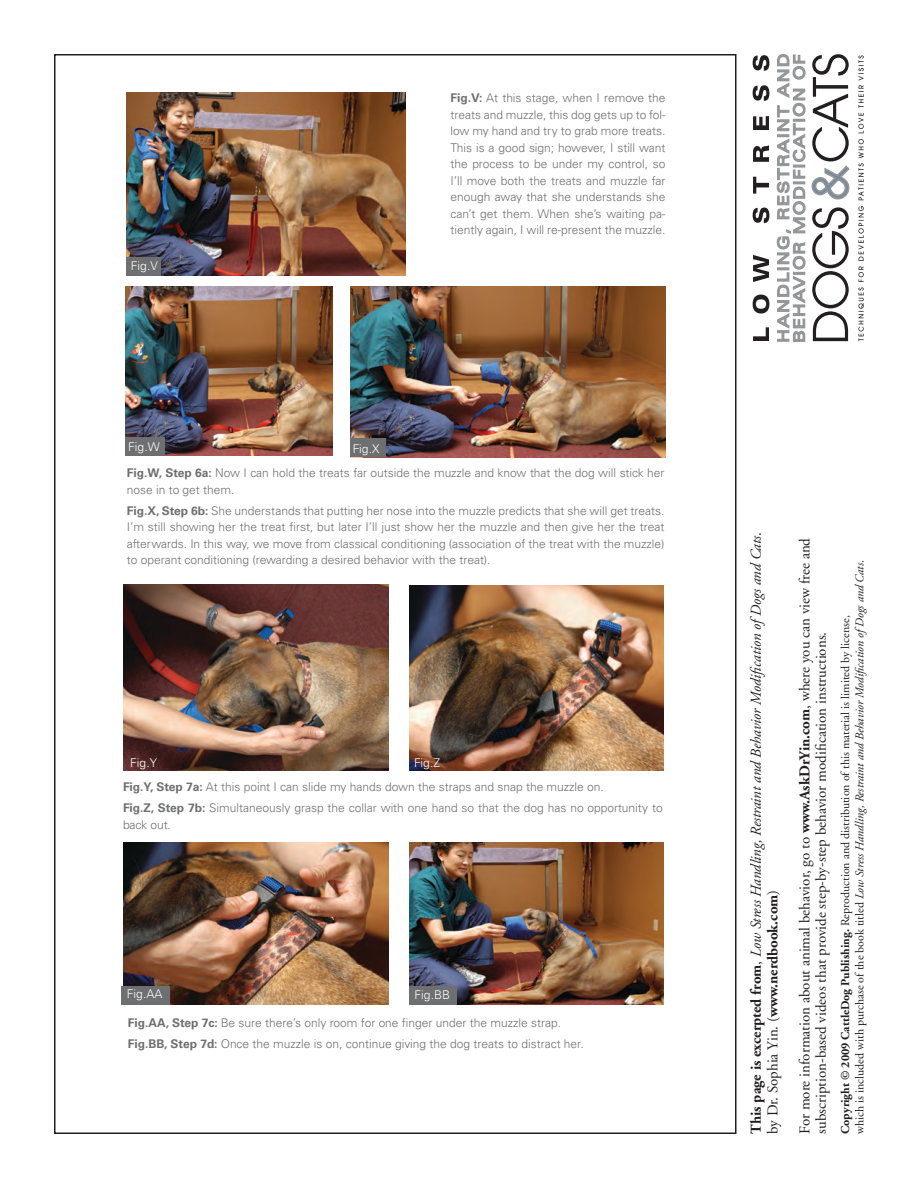
<style>
.page{position:relative;width:918px;height:1188px;background:#fff}
.page>*{position:absolute;margin:0;border:0;box-sizing:border-box;transform-origin:0 0}
.t1{font:15px/16.5px "Adobe Garamond";color:#231f20}
.t2{font:italic 15px/16.5px "Adobe Garamond";color:#231f20}
.CaptionR1{font:300 12px/16.5px "Univers";color:#6d6f71;text-align:justify}
.BT_R1noindent{font:12px/14.4px "Adobe Garamond";color:#231f20}
.CaptionR1-2{font:300 12px "Univers";color:#fff}
.s1{font-weight:700}
.s2{font-weight:700;font-style:normal}
.s3{font-style:normal}
.s4{font-style:italic}
</style>
<div class="page">
<img style="left:127px;top:93px;width:279px;height:183px">
<div style="left:127px;top:257px;width:34px;height:19px;background:#6d6f71"></div>
<img style="left:350px;top:286px;width:315px;height:171px">
<div style="left:350px;top:438px;width:35px;height:19px;background:#6d6f71"></div>
<img style="left:125px;top:286px;width:208px;height:170px">
<div style="left:125px;top:437px;width:40px;height:19px;background:#6d6f71"></div>
<svg style="left:753px;top:55px;width:16px;height:286px"></svg>
<svg style="left:776px;top:54px;width:74px;height:288px"></svg>
<svg style="left:858px;top:55px;width:6px;height:286px"></svg>
<img style="left:123px;top:584px;width:265px;height:187px">
<img style="left:410px;top:585px;width:253px;height:186px">
<img style="left:123px;top:843px;width:265px;height:162px">
<img style="left:410px;top:843px;width:253px;height:162px">
<div style="left:410px;top:986px;width:47px;height:19px;background:#6d6f71"></div>
<div style="left:122px;top:986px;width:48px;height:19px;background:#6d6f71"></div>
<p class="CaptionR1-2" style="left:131px;top:259px;width:28px">Fig.V</p>
<p class="CaptionR1" style="left:450px;top:90px;width:217px"><span class="s1">Fig.V:</span> At this stage, when I remove the treats and muzzle, this dog gets up to fol&shy;low my hand and try to grab more treats.<br>This is a good sign; however, I still want the process to be under my control, so I’ll move both the treats and muzzle far enough away that she understands she can’t get them. When she’s waiting pa&shy;tiently again, I will re-present the muzzle.</p>
<p class="CaptionR1-2" style="left:128px;top:440px;width:33px">Fig.W</p>
<p class="CaptionR1-2" style="left:353px;top:441px;width:28px">Fig.X</p>
<p class="CaptionR1" style="left:127px;top:465px;width:539px"><span class="s1">Fig.W, Step 6a:</span> Now I can hold the treats far outside the muzzle and know that the dog will stick her nose in to get them.</p>
<p class="CaptionR1" style="left:127px;top:502px;width:539px"><span class="s1">Fig.X, Step 6b:</span> She understands that putting her nose into the muzzle predicts that she will get treats.<br>I’m still showing her the treat first, but later I’ll just show her the muzzle and then give her the treat afterwards. In this way, we move from classical conditioning (association of the treat with the muzzle) to operant conditioning (rewarding a desired behavior with the treat).</p>
<p class="CaptionR1-2" style="left:130px;top:756px;width:28px">Fig.Y</p>
<p class="CaptionR1-2" style="left:414px;top:755px;width:28px">Fig.Z</p>
<p class="CaptionR1" style="left:123px;top:779px;width:482px"><span class="s1">Fig.Y, Step 7a:</span> At this point I can slide my hands down the straps and snap the muzzle on.</p>
<p class="CaptionR1" style="left:123px;top:800px;width:541px"><span class="s1">Fig.Z, Step 7b:</span> Simultaneously grasp the collar with one hand so that the dog has no opportunity to back out.</p>
<p class="CaptionR1-2" style="left:127px;top:986px;width:37px">Fig.AA</p>
<p class="CaptionR1-2" style="left:414px;top:988px;width:37px">Fig.BB</p>
<p class="CaptionR1" style="left:128px;top:1014px;width:435px"><span class="s1">Fig.AA, Step 7c:</span> Be sure there’s only room for one finger under the muzzle strap.</p>
<p class="CaptionR1" style="left:128px;top:1035px;width:457px"><span class="s1">Fig.BB, Step 7d:</span> Once the muzzle is on, continue giving the dog treats to distract her.</p>
<p class="t2" style="left:748px;top:1134px;width:603px;rotate:-90deg"><span class="s2">This page is excerpted from</span><span class="s3">,</span> Low Stress Handling, Restraint and Behavior Modification ofDogs and Cats<span class="s3">. by Dr. Sophia Yin. (</span><span class="s2">www.nerdbook.com</span><span class="s3">)</span></p>
<p class="t1" style="left:797px;top:1134px;width:598px;rotate:-90deg">For more information about animal behavior, go to <span class="s1">www.AskDrYin.com</span>, where you can view free and subscription-based videos that provide step-by-step behavior modification instructions.</p>
<p class="BT_R1noindent" style="left:838px;top:1134px;width:576px;rotate:-90deg"><span class="s1">Copyright © 2009 CattleDog Publishing.</span> Reproduction and distribution of this material is limited by license,<br>which is included with purchase of the book titled <span class="s4">Low Stress Handling, Restraint and Behavior Modification ofDogs and Cats</span>.</p>
</div>
